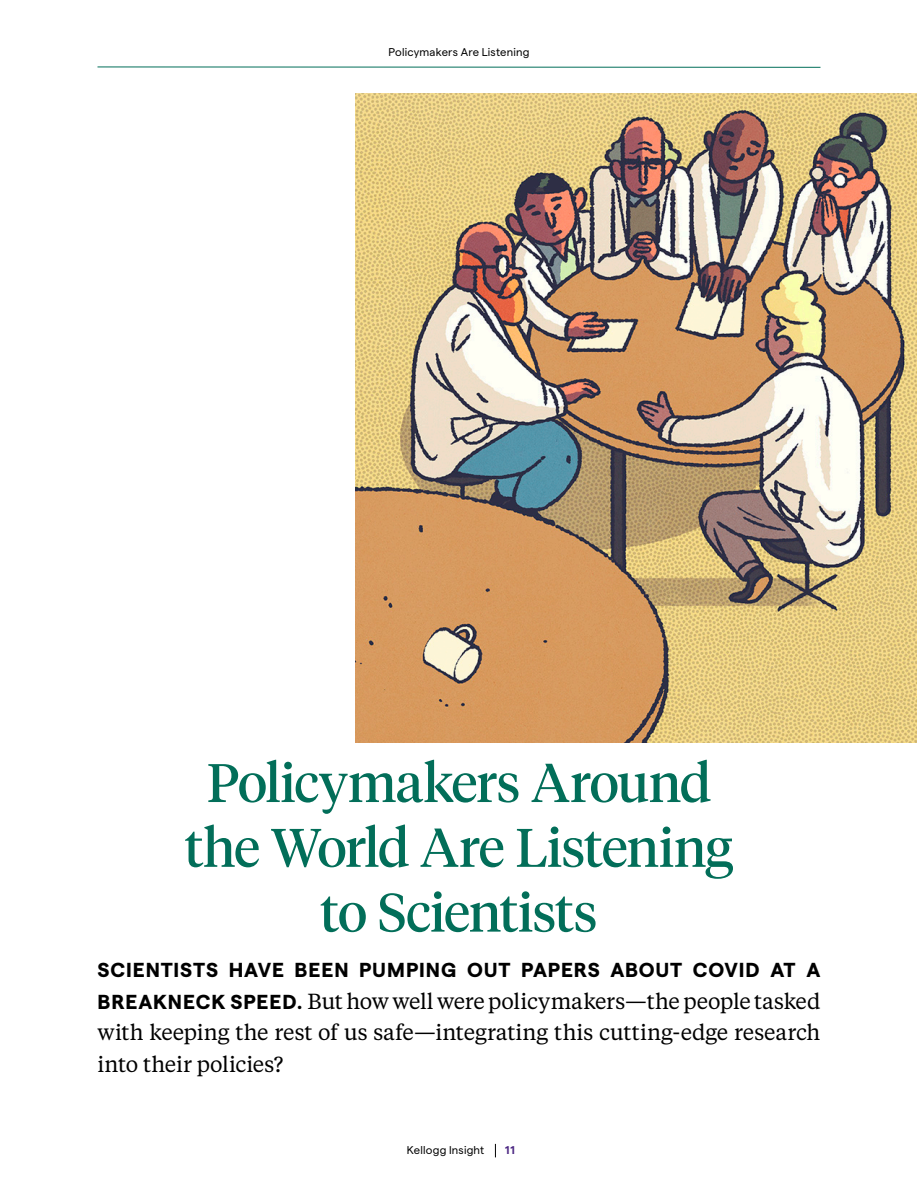
<style>
.page{position:relative;width:918px;height:1188px;background:#fff}
.page>*{position:absolute;margin:0;border:0;box-sizing:border-box;transform-origin:0 0}
.Article__Heading{font:54px/64.8px "Tiempos Headline";letter-spacing:-.02em;color:#026e59;text-align:center}
.Body{font:21.75px/31.5px "Tiempos Text";color:#000;text-align:justify}
.Body-2{font:700 20.25px "Matter";letter-spacing:.04em;color:#000}
.t1{font:11.25px "Matter";letter-spacing:.02em;color:#000}
.t2{font:700 11.25px "Matter";color:#4e2a84}
.s1{font-family:"Matter";font-weight:700;font-size:20.25px}
</style>
<div class="page">
<svg style="left:495px;top:1144px;width:1px;height:13px"></svg>
<hr style="left:98px;top:67px;width:722px;height:1px;background:#026e59">
<img style="left:356px;top:93px;width:560px;height:649px">
<p class="t1" style="left:388px;top:44px;width:143px">Policymakers Are Listening</p>
<p class="Article__Heading" style="left:185px;top:748px;width:550px">Policymakers Around the World Are Listening to Scientists</p>
<p class="Body-2" style="left:97px;top:955px;width:724px">SCIENTISTS HAVE BEEN PUMPING OUT PAPERS ABOUT COVID AT A</p>
<p class="Body" style="left:97px;top:984px;width:724px"><span class="s1">BREAKNECK SPEED.</span> But how well were policymakers—the people tasked with keeping the rest of us safe—integrating this cutting-edge research into their policies?</p>
<p class="t1" style="left:407px;top:1142px;width:79px">Kellogg Insight</p>
<p class="t2" style="left:505px;top:1142px;width:11px">11</p>
</div>
